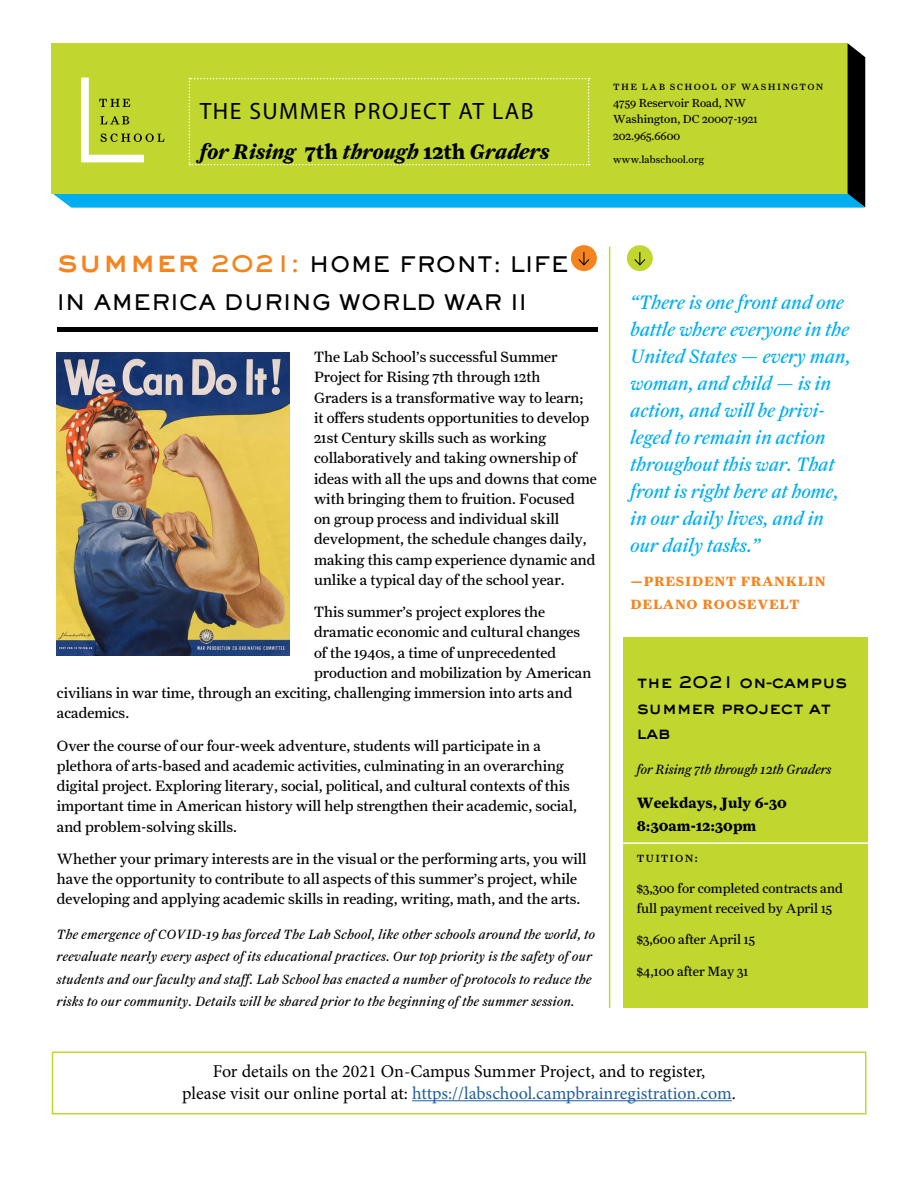
<style>
.page{position:relative;width:918px;height:1188px;background:#fff}
.page>*{position:absolute;margin:0;border:0;box-sizing:border-box;transform-origin:0 0}
.t1{font:23.7px "Myriad Pro";letter-spacing:.06em;color:#000}
.t2{font:italic 700 21.3px "Farnham Text";color:#000}
.t3{font:21px/37.7px "AT Sackers Heavy Gothic";letter-spacing:.01em;color:#000}
.t4{font:italic 19.5px/27px "Farnham Text";color:#00aeef}
.t5{font:18px/21.6px "Minion Pro";letter-spacing:-.005em;color:#000;text-align:center}
.t6{font:18px/25.5px "AT Sackers Heavy Gothic";letter-spacing:-.05em;color:#000}
.t7{font:15px/20.2px "Farnham Text";color:#000}
.t8{font:700 15px/22.4px "Farnham Text";color:#000}
.t9{font:italic 13.5px/22.4px "Farnham Text";letter-spacing:.02em;color:#000}
.t10{font:13.5px/19.5px "Farnham Text";color:#000}
.t11{font:700 13.5px/22.6px "Farnham Text";letter-spacing:.06em;color:#f5841f}
.t12{font:italic 13.5px "Farnham Text";color:#000}
.t13{font:13.5px "Farnham Text SC";letter-spacing:.08em;color:#000}
.t14{font:11.7px/16.5px "Farnham Text";color:#000}
.t15{font:11.7px "Farnham Text SC";letter-spacing:.115em;color:#000}
.t16{font:10.35px "Farnham Text";letter-spacing:.015em;color:#000}
.s1{font-style:normal}
.s2{font-size:22.05px}
.s3{font-size:31.5px;color:#f5841f}
.s4{font-size:25.5px;color:#f5841f}
.s5{color:#215e9e}
</style>
<div class="page">
<div style="left:52px;top:1052px;width:814px;height:62px;background:#fff;border:2px solid #c1d72f"></div>
<div style="left:623px;top:637px;width:244px;height:371px;background:#c1d72f"></div>
<hr style="left:609px;top:247px;width:1px;height:761px;background:#c1d72f">
<div style="left:57px;top:327px;width:540px;height:5px;background:#000"></div>
<img style="left:57px;top:352px;width:233px;height:303px">
<hr style="left:617px;top:842px;width:260px;height:2px;background:#fff">
<div style="left:627px;top:245px;width:26px;height:26px;background:#c1d72f;border-radius:50%"></div>
<svg style="left:634px;top:252px;width:12px;height:14px"></svg>
<div style="left:571px;top:245px;width:26px;height:26px;background:#f5841f;border-radius:50%"></div>
<svg style="left:578px;top:252px;width:12px;height:14px"></svg>
<svg style="left:51px;top:43px;width:814px;height:165px;background:#afd141"></svg>
<hr style="left:412px;top:1100px;width:320px;height:1px;background:#215e9e">
<h1 class="t1" style="left:200px;top:96px;width:335px">THE SUMMER PROJECT AT LAB</h1>
<h2 class="t2" style="left:200px;top:138px;width:351px">for Rising <span class="s1">7th</span> through <span class="s1">12th</span> Grad<span class="s2">ers</span></h2>
<p class="t15" style="left:613px;top:79px;width:212px">the lab school of washington</p>
<p class="t14" style="left:613px;top:94px;width:146px">4759 Reservoir Road, NW<br>Washington, DC 20007-1921<br>202.965.6600</p>
<p class="t16" style="left:613px;top:153px;width:92px">www.labschool.org</p>
<h3 class="t3" style="left:57px;top:245px;width:514px"><span class="s3">summer</span> <span class="s4">2021:</span> HOME FRONT: LIFE<br>IN AMERICA DURING WORLD WAR II</h3>
<p class="t7" style="left:314px;top:347px;width:284px">The Lab School’s successful Summer Project for Rising 7th through 12th Graders is a transformative way to learn;<br>it offers students opportunities to develop 21st Century skills such as working collaboratively and taking ownership of ideas with all the ups and downs that come with bringing them to fruition. Focused<br>on group process and individual skill development, the schedule changes daily, making this camp experience dynamic and unlike a typical day of the school year.</p>
<p class="t7" style="left:314px;top:602px;width:233px">This summer’s project explores the</p>
<p class="t7" style="left:314px;top:622px;width:268px">dramatic economic and cultural changes</p>
<p class="t7" style="left:314px;top:642px;width:244px">of the 1940s, a time of unprecedented</p>
<p class="t7" style="left:314px;top:662px;width:279px">production and mobilization by American</p>
<p class="t7" style="left:57px;top:683px;width:517px">civilians in war time, through an exciting, challenging immersion into arts and</p>
<p class="t7" style="left:57px;top:703px;width:74px">academics.</p>
<p class="t7" style="left:57px;top:735px;width:522px">Over the course of our four-week adventure, students will participate in a plethora of arts-based and academic activities, culminating in an overarching digital project. Exploring literary, social, political, and cultural contexts of this important time in American history will help strengthen their academic, social, and problem-solving skills.</p>
<p class="t7" style="left:57px;top:848px;width:531px">Whether your primary interests are in the visual or the performing arts, you will have the opportunity to contribute to all aspects of this summer’s project, while developing and applying academic skills in reading, writing, math, and the arts.</p>
<p class="t9" style="left:57px;top:923px;width:540px">The emergence of COVID-19 has forced The Lab School, like other schools around the world, to reevaluate nearly every aspect of its educational practices. Our top priority is the safety of our students and our faculty and staff. Lab School has enacted a number of protocols to reduce the risks to our community. Details will be shared prior to the beginning of the summer session.</p>
<p class="t4" style="left:631px;top:288px;width:222px">“There is one front and one battle where everyone in the<br>United States — every man, woman, and child — is in action, and will be privi&shy;leged to remain in action throughout this war. That front is right here at home, in our daily lives, and in our daily tasks.”</p>
<p class="t11" style="left:631px;top:570px;width:196px">—PRESIDENT FRANKLIN<br>DELANO ROOSEVELT</p>
<p class="t6" style="left:637px;top:669px;width:212px">the 2021 on-campus summer project at lab</p>
<p class="t12" style="left:637px;top:761px;width:196px">for Rising 7th through 12th Graders</p>
<p class="t8" style="left:637px;top:792px;width:152px">Weekdays, July 6-30<br>8:30am-12:30pm</p>
<p class="t13" style="left:637px;top:849px;width:63px">tuition:</p>
<p class="t10" style="left:637px;top:879px;width:208px">$3,300 for completed contracts and full payment received by April 15</p>
<p class="t10" style="left:637px;top:930px;width:120px">$3,600 after April 15</p>
<p class="t10" style="left:637px;top:961px;width:113px">$4,100 after May 31</p>
<p class="t5" style="left:182px;top:1061px;width:555px">For details on the 2021 On-Campus Summer Project, and to register,<br>please visit our online portal at: <span class="s5">https://labschool.campbrainregistration.com</span>.</p>
</div>
